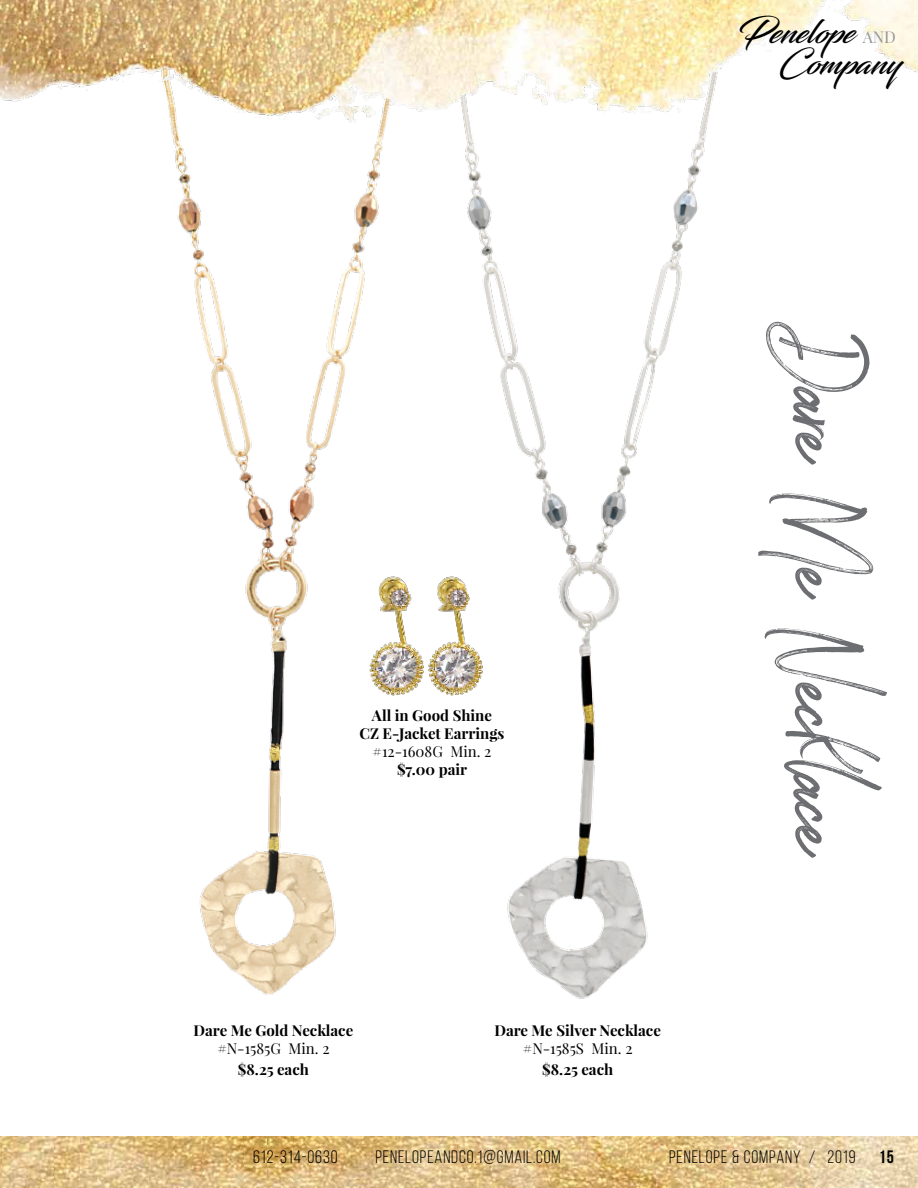
<style>
.page{position:relative;width:918px;height:1188px;background:#fff}
.page>*{position:absolute;margin:0;border:0;box-sizing:border-box;transform-origin:0 0}
.t1{font:108px "Brownhill Script";color:#6d6e71}
.t2{font:32.55px/30.6px "Blacksword";color:#000}
.t3{font:18px "Bebas Neue";letter-spacing:.05em;color:#000}
.t4{font:700 18px "Bebas Neue";color:#000}
.t5{font:16.2px "Playfair Display";color:#939598}
.t6{font:700 15px/18px "Playfair Display";color:#000;text-align:center}
.s1{font-weight:400}
</style>
<div class="page">
<img style="left:0;top:1136px;width:268px;height:52px">
<img style="left:268px;top:1136px;width:650px;height:52px">
<img style="left:170px;top:122px;width:216px;height:873px">
<img style="left:464px;top:122px;width:244px;height:877px">
<img style="left:359px;top:573px;width:131px;height:131px">
<img style="left:0;top:0;width:918px;height:122px">
<p class="t2" style="left:779px;top:16px;width:123px;text-indent:-41px">Penelope<br>Company</p>
<p class="t5" style="left:863px;top:27px;width:35px">AND</p>
<p class="t6" style="left:359px;top:707px;width:147px">All in Good Shine<br>CZ E-Jacket Earrings <span class="s1">#12-1608G Min. 2 </span>$7.00 pair</p>
<p class="t6" style="left:194px;top:1021px;width:161px">Dare Me Gold Necklace <span class="s1">#N-1585G Min. 2</span></p>
<p class="t6" style="left:238px;top:1061px;width:72px">$8.25 each</p>
<p class="t6" style="left:495px;top:1021px;width:168px">Dare Me Silver Necklace <span class="s1">#N-1585S Min. 2</span></p>
<p class="t6" style="left:542px;top:1061px;width:72px">$8.25 each</p>
<p class="t1" style="left:894px;top:322px;width:542px;rotate:90deg">Dare Me Necklace</p>
<p class="t3" style="left:253px;top:1147px;width:86px">612-314-0630</p>
<p class="t3" style="left:375px;top:1147px;width:187px">PENELOPEANDCO.1@GMAIL.COM</p>
<p class="t3" style="left:669px;top:1147px;width:188px">PENELOPE &amp; COMPANY / 2019</p>
<p class="t4" style="left:879px;top:1146px;width:17px">15</p>
</div>
